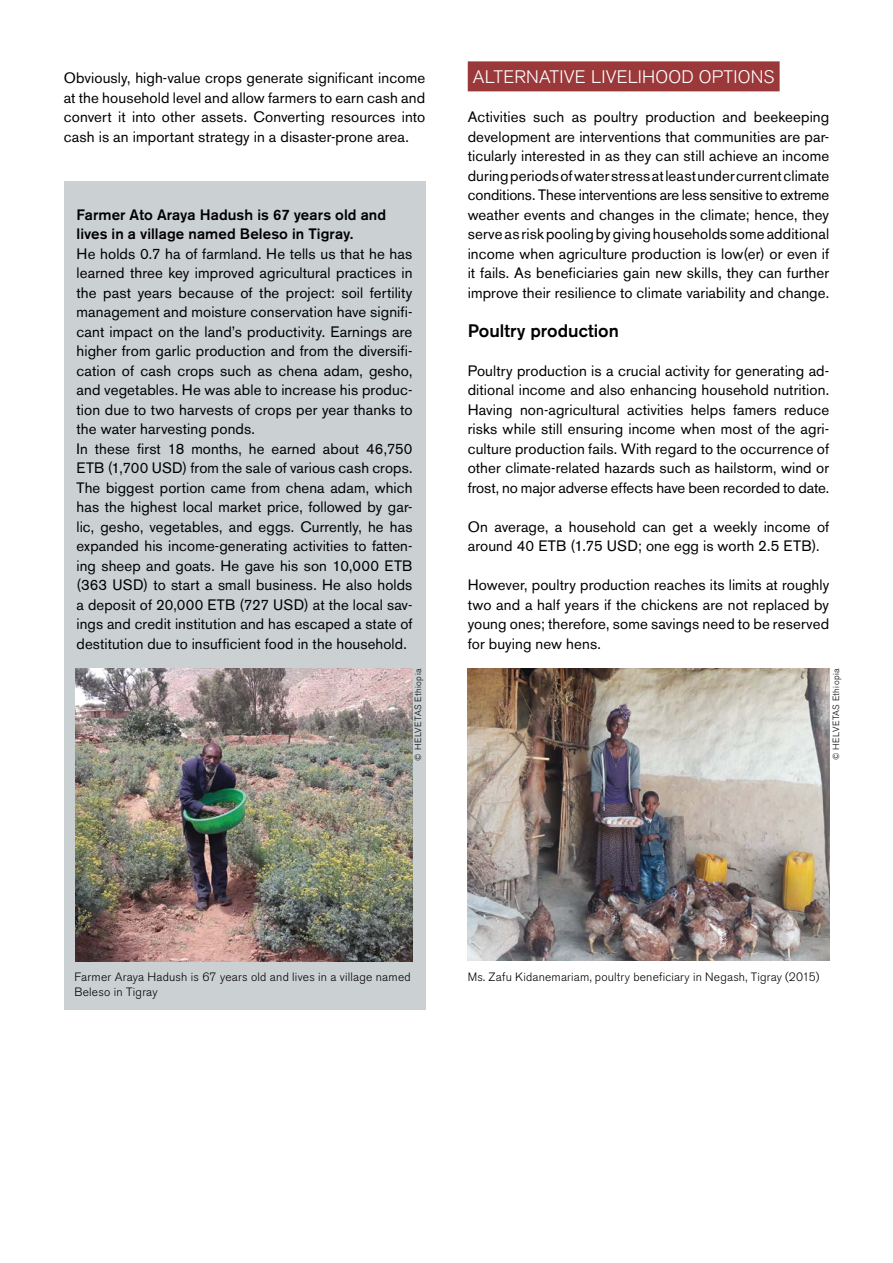
<style>
.page{position:relative;width:893px;height:1263px;background:#fff}
.page>*{position:absolute;margin:0;border:0;box-sizing:border-box;transform-origin:0 0}
.t1{font:300 18px "Akzidenz Grotesk BE";letter-spacing:.01em;color:#fff}
.t2{font:500 18px "Akzidenz Grotesk BE";color:#000}
.t3{font:15px/19.5px "Akzidenz Grotesk BE";letter-spacing:.01em;color:#000;text-align:justify}
.t4{font:500 15px/19.5px "Akzidenz Grotesk BE";letter-spacing:.005em;color:#000}
.t5{font:300 12px/15px "Akzidenz Grotesk BE";letter-spacing:.015em;color:#000}
.t6{font:300 9px "Akzidenz Grotesk BE";letter-spacing:.04em;color:#000}
</style>
<div class="page">
<div style="left:64px;top:181px;width:361px;height:828px;background:#cbd0d2"></div>
<div style="left:468px;top:61px;width:312px;height:30px;background:#9b383a"></div>
<img style="left:75px;top:668px;width:337px;height:293px">
<img style="left:468px;top:668px;width:361px;height:293px">
<p class="t3" style="left:64px;top:68px;width:363px">Obviously, high-value crops generate significant income at the household level and allow farmers to earn cash and convert it into other assets. Converting resources into cash is an important strategy in a disaster-prone area.</p>
<p class="t4" style="left:77px;top:205px;width:311px">Farmer Ato Araya Hadush is 67 years old and lives in a village named Beleso in Tigray.</p>
<p class="t3" style="left:77px;top:244px;width:337px;text-align:left">He holds 0.7 ha of farmland. He tells us that he has learned three key improved agricultural practices in the past years because of the project: soil fertility management and moisture conservation have signifi&shy;cant impact on the land’s productivity. Earnings are higher from garlic production and from the diversifi&shy;cation of cash crops such as chena adam, gesho, and vegetables. He was able to increase his produc&shy;tion due to two harvests of crops per year thanks to the water harvesting ponds.<br>In these first 18 months, he earned about 46,750<br>ETB (1,700 USD) from the sale of various cash crops.<br>The biggest portion came from chena adam, which has the highest local market price, followed by gar&shy;lic, gesho, vegetables, and eggs. Currently, he has expanded his income-generating activities to fatten&shy;ing sheep and goats. He gave his son 10,000 ETB (363 USD) to start a small business. He also holds a deposit of 20,000 ETB (727 USD) at the local sav&shy;ings and credit institution and has escaped a state of destitution due to insufficient food in the household.</p>
<p class="t6" style="left:413px;top:760px;width:93px;rotate:-90deg">© HELVETAS Ethiopia</p>
<p class="t1" style="left:473px;top:67px;width:303px">ALTERNATIVE LIVELIHOOD OPTIONS</p>
<p class="t3" style="left:468px;top:107px;width:363px">Activities such as poultry production and beekeeping development are interventions that communities are par&shy;ticularly interested in as they can still achieve an income during periods of water stress at least under current climate conditions. These interventions are less sensitive to extreme weather events and changes in the climate; hence, they serve as risk pooling by giving households some additional income when agriculture production is low(er) or even if it fails. As beneficiaries gain new skills, they can further improve their resilience to climate variability and change.</p>
<p class="t2" style="left:468px;top:319px;width:153px">Poultry production</p>
<p class="t3" style="left:468px;top:361px;width:363px">Poultry production is a crucial activity for generating ad&shy;ditional income and also enhancing household nutrition.<br>Having non-agricultural activities helps famers reduce risks while still ensuring income when most of the agri&shy;culture production fails. With regard to the occurrence of other climate-related hazards such as hailstorm, wind or frost, no major adverse effects have been recorded to date.</p>
<p class="t3" style="left:468px;top:517px;width:363px">On average, a household can get a weekly income of around 40 ETB (1.75 USD; one egg is worth 2.5 ETB).</p>
<p class="t3" style="left:468px;top:575px;width:363px">However, poultry production reaches its limits at roughly two and a half years if the chickens are not replaced by young ones; therefore, some savings need to be reserved for buying new hens.</p>
<p class="t6" style="left:831px;top:760px;width:93px;rotate:-90deg">© HELVETAS Ethiopia</p>
<p class="t5" style="left:74px;top:969px;width:338px">Farmer Araya Hadush is 67 years old and lives in a village named<br>Beleso in Tigray</p>
<p class="t5" style="left:468px;top:970px;width:353px">Ms. Zafu Kidanemariam, poultry beneficiary in Negash, Tigray (2015)</p>
</div>
